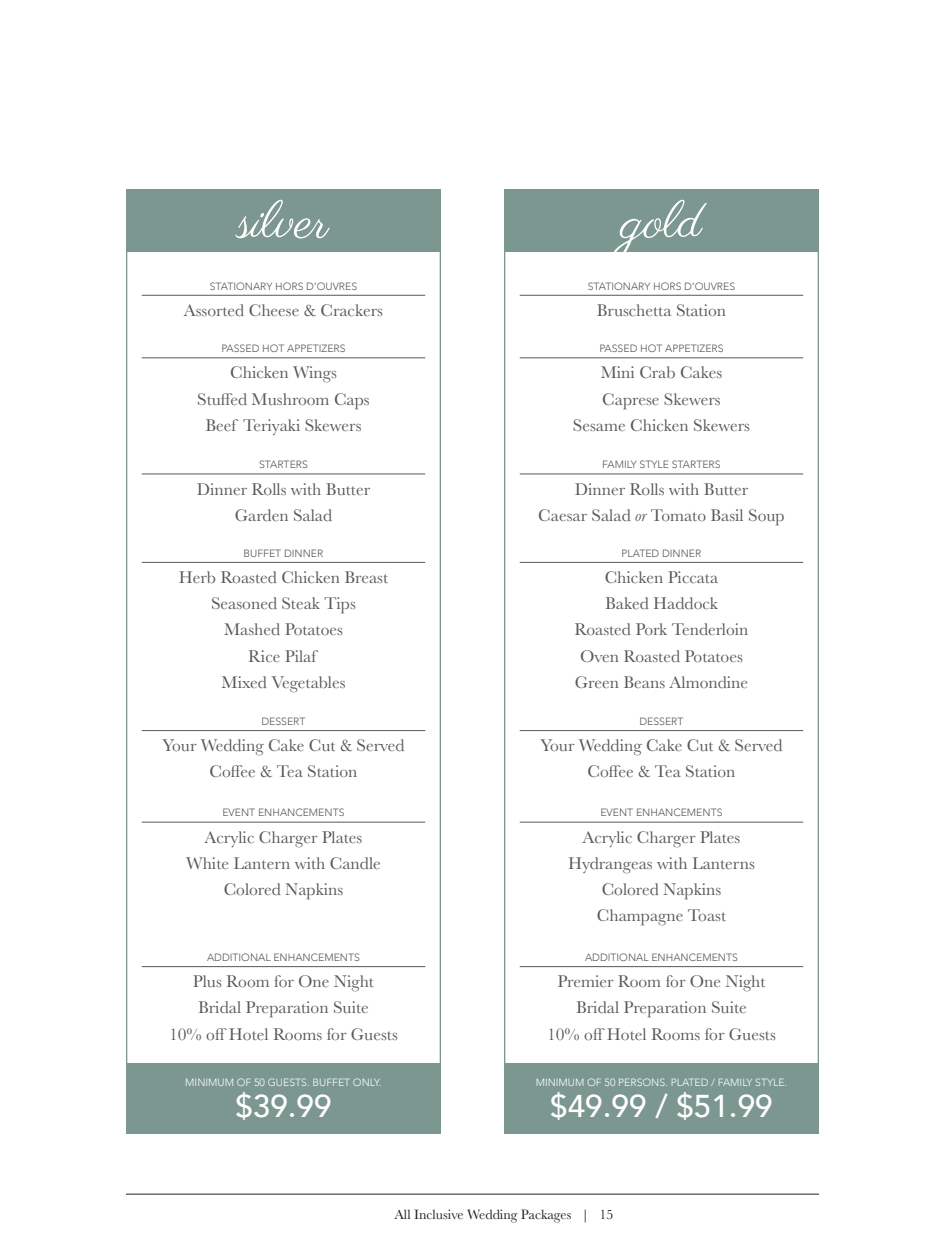
<style>
.page{position:relative;width:945px;height:1260px;background:#fff}
.page>*{position:absolute;margin:0;border:0;box-sizing:border-box;transform-origin:0 0}
.t1{font:52.5px "Parisienne";color:#fff}
.t2{font:500 31.5px "Avenir";color:#fff}
.t3{font:17.5px/26.2px "Baskerville";color:#57585a;text-align:center}
.t4{font:14px "Baskerville";color:#231f20}
.t5{font:300 10.5px "Avenir";color:#57585a}
.t6{font:300 10.5px "Avenir";color:#fff}
.s1{font-style:italic}
</style>
<div class="page">
<hr style="left:126px;top:1194px;width:693px;height:1px;background:#231f20">
<div style="left:126px;top:189px;width:315px;height:63px;background:#7c9790"></div>
<div style="left:504px;top:189px;width:315px;height:63px;background:#7c9790"></div>
<hr style="left:142px;top:295px;width:283px;height:1px;background:#57585a">
<hr style="left:520px;top:295px;width:283px;height:1px;background:#57585a">
<hr style="left:142px;top:562px;width:283px;height:1px;background:#57585a">
<hr style="left:520px;top:562px;width:283px;height:1px;background:#57585a">
<hr style="left:142px;top:474px;width:283px;height:1px;background:#57585a">
<hr style="left:520px;top:474px;width:283px;height:1px;background:#57585a">
<hr style="left:142px;top:730px;width:283px;height:1px;background:#57585a">
<hr style="left:520px;top:730px;width:283px;height:1px;background:#57585a">
<hr style="left:142px;top:822px;width:283px;height:1px;background:#57585a">
<hr style="left:142px;top:966px;width:283px;height:1px;background:#57585a">
<hr style="left:520px;top:966px;width:283px;height:1px;background:#57585a">
<hr style="left:520px;top:822px;width:283px;height:1px;background:#57585a">
<hr style="left:142px;top:358px;width:283px;height:1px;background:#57585a">
<hr style="left:520px;top:358px;width:283px;height:1px;background:#57585a">
<div style="left:126px;top:1063px;width:315px;height:71px;background:#7c9790"></div>
<div style="left:504px;top:1063px;width:315px;height:71px;background:#7c9790"></div>
<h1 class="t1" style="left:238px;top:189px;width:92px">silver</h1>
<h1 class="t1" style="left:621px;top:189px;width:83px">gold</h1>
<p class="t5" style="left:210px;top:279px;width:149px">STATIONARY HORS D’OUVRES</p>
<p class="t3" style="left:184px;top:297px;width:201px">Assorted Cheese &amp; Crackers</p>
<p class="t5" style="left:588px;top:279px;width:149px">STATIONARY HORS D’OUVRES</p>
<p class="t3" style="left:597px;top:297px;width:131px">Bruschetta Station</p>
<p class="t5" style="left:221px;top:342px;width:126px">PASSED HOT APPETIZERS</p>
<p class="t3" style="left:197px;top:360px;width:174px">Chicken Wings<br>Stuffed Mushroom Caps<br>Beef Teriyaki Skewers</p>
<p class="t5" style="left:259px;top:458px;width:50px">STARTERS</p>
<p class="t3" style="left:197px;top:476px;width:175px">Dinner Rolls with Butter<br>Garden Salad</p>
<p class="t5" style="left:244px;top:546px;width:81px">BUFFET DINNER</p>
<p class="t3" style="left:179px;top:564px;width:211px">Herb Roasted Chicken Breast<br>Seasoned Steak Tips<br>Mashed Potatoes<br>Rice Pilaf<br>Mixed Vegetables</p>
<p class="t5" style="left:261px;top:714px;width:46px">DESSERT</p>
<p class="t3" style="left:162px;top:732px;width:244px">Your Wedding Cake Cut &amp; Served<br>Coffee &amp; Tea Station</p>
<p class="t5" style="left:222px;top:806px;width:124px">EVENT ENHANCEMENTS</p>
<p class="t3" style="left:186px;top:824px;width:196px">Acrylic Charger Plates<br>White Lantern with Candle<br>Colored Napkins</p>
<p class="t5" style="left:207px;top:950px;width:154px">ADDITIONAL ENHANCEMENTS</p>
<p class="t3" style="left:169px;top:968px;width:230px">Plus Room for One Night<br>Bridal Preparation Suite<br>10% off Hotel Rooms for Guests</p>
<p class="t5" style="left:599px;top:342px;width:126px">PASSED HOT APPETIZERS</p>
<p class="t3" style="left:573px;top:360px;width:179px">Mini Crab Cakes<br>Caprese Skewers<br>Sesame Chicken Skewers</p>
<p class="t5" style="left:602px;top:458px;width:120px">FAMILY STYLE STARTERS</p>
<p class="t3" style="left:538px;top:476px;width:248px">Dinner Rolls with Butter<br>Caesar Salad <span class="s1">or</span> Tomato Basil Soup</p>
<p class="t5" style="left:622px;top:546px;width:81px">PLATED DINNER</p>
<p class="t3" style="left:574px;top:564px;width:176px">Chicken Piccata<br>Baked Haddock<br>Roasted Pork Tenderloin<br>Oven Roasted Potatoes<br>Green Beans Almondine</p>
<p class="t5" style="left:639px;top:714px;width:46px">DESSERT</p>
<p class="t3" style="left:540px;top:732px;width:244px">Your Wedding Cake Cut &amp; Served<br>Coffee &amp; Tea Station</p>
<p class="t5" style="left:600px;top:806px;width:124px">EVENT ENHANCEMENTS</p>
<p class="t3" style="left:568px;top:824px;width:188px">Acrylic Charger Plates<br>Hydrangeas with Lanterns<br>Colored Napkins<br>Champagne Toast</p>
<p class="t5" style="left:585px;top:950px;width:154px">ADDITIONAL ENHANCEMENTS</p>
<p class="t3" style="left:547px;top:968px;width:230px">Premier Room for One Night<br>Bridal Preparation Suite<br>10% off Hotel Rooms for Guests</p>
<p class="t6" style="left:185px;top:1075px;width:198px">MINIMUM OF 50 GUESTS. BUFFET ONLY.</p>
<p class="t6" style="left:536px;top:1075px;width:253px">MINIMUM OF 50 PERSONS. PLATED / FAMILY STYLE.</p>
<h2 class="t2" style="left:235px;top:1086px;width:98px">$39.99</h2>
<h2 class="t2" style="left:550px;top:1086px;width:224px">$49.99 / $51.99</h2>
<p class="t4" style="left:395px;top:1206px;width:220px">All Inclusive Wedding Packages | 15</p>
</div>
